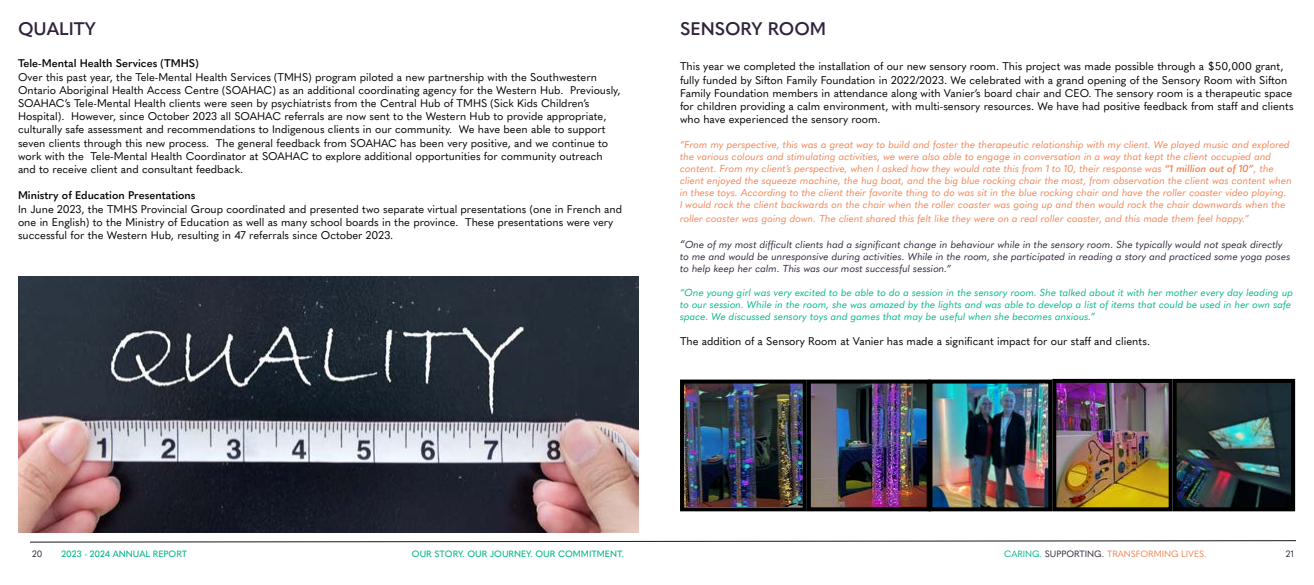
<style>
.page{position:relative;width:1314px;height:585px;background:#fff}
.page>*{position:absolute;margin:0;border:0;box-sizing:border-box;transform-origin:0 0}
.t1{font:600 18px "Quasimoda";color:#2f223a}
.t2{font:11px/13.2px "Quasimoda";color:#000}
.t3{font:600 11px "Quasimoda";color:#000}
.t4{font:italic 10px/12px "Quasimoda";color:#f28352}
.t5{font:italic 10px/12px "Quasimoda";color:#00b58a}
.t6{font:italic 10px/12px "Quasimoda";color:#2f223a}
.t7{font:500 9px "Quasimoda";color:#00b58a}
.t8{font:9px "Quasimoda";color:#f28352}
.t9{font:9px "Quasimoda";color:#2f223a}
.s1{font-weight:600}
.s2{font-size:11px}
.s3{color:#00b58a}
.s4{color:#2f223a}
</style>
<div class="page">
<svg style="left:30px;top:540px;width:1266px;height:3px"></svg>
<img style="left:18px;top:277px;width:621px;height:255px">
<img style="left:685px;top:385px;width:117px;height:121px">
<div style="left:680px;top:380px;width:127px;height:131px;border:4px solid #000"></div>
<img style="left:812px;top:385px;width:235px;height:121px">
<div style="left:807px;top:380px;width:124px;height:131px;border:4px solid #000"></div>
<div style="left:928px;top:380px;width:124px;height:131px;border:4px solid #000"></div>
<img style="left:1057px;top:384px;width:111px;height:122px">
<div style="left:1052px;top:379px;width:121px;height:132px;border:4px solid #000"></div>
<img style="left:1178px;top:384px;width:112px;height:122px">
<div style="left:1173px;top:379px;width:122px;height:132px;border:4px solid #000"></div>
<h1 class="t1" style="left:18px;top:15px;width:79px">QUALITY</h1>
<h1 class="t1" style="left:680px;top:15px;width:148px">SENSORY ROOM</h1>
<p class="t3" style="left:18px;top:55px;width:183px">Tele-Mental Health Services (TMHS)</p>
<p class="t2" style="left:18px;top:69px;width:604px">Over this past year, the Tele-Mental Health Services (TMHS) program piloted a new partnership with the Southwestern Ontario Aboriginal Health Access Centre (SOAHAC) as an additional coordinating agency for the Western Hub. Previously, SOAHAC’s Tele-Mental Health clients were seen by psychiatrists from the Central Hub of TMHS (Sick Kids Children’s Hospital). However, since October 2023 all SOAHAC referrals are now sent to the Western Hub to provide appropriate, culturally safe assessment and recommendations to Indigenous clients in our community. We have been able to support seven clients through this new process. The general feedback from SOAHAC has been very positive, and we continue to work with the Tele-Mental Health Coordinator at SOAHAC to explore additional opportunities for community outreach and to receive client and consultant feedback.</p>
<p class="t3" style="left:18px;top:187px;width:179px">Ministry of Education Presentations</p>
<p class="t2" style="left:18px;top:201px;width:606px">In June 2023, the TMHS Provincial Group coordinated and presented two separate virtual presentations (one in French and one in English) to the Ministry of Education as well as many school boards in the province. These presentations were very successful for the Western Hub, resulting in 47 referrals since October 2023.</p>
<p class="t2" style="left:680px;top:59px;width:615px">This year we completed the installation of our new sensory room. This project was made possible through a $50,000 grant, fully funded by Sifton Family Foundation in 2022/2023. We celebrated with a grand opening of the Sensory Room with Sifton Family Foundation members in attendance along with Vanier’s board chair and CEO. The sensory room is a therapeutic space for children providing a calm environment, with multi-sensory resources. We have had positive feedback from staff and clients who have experienced the sensory room.</p>
<p class="t4" style="left:680px;top:138px;width:614px">“From my perspective, this was a great way to build and foster the therapeutic relationship with my client. We played music and explored the various colours and stimulating activities, we were also able to engage in conversation in a way that kept the client occupied and content. From my client’s perspective, when I asked how they would rate this from 1 to 10, their response was <span class="s1">“1 million out of 10”</span>, the client enjoyed the squeeze machine, the hug boat, and the big blue rocking chair the most, from observation the client was content when in these toys. According to the client their favorite thing to do was sit in the blue rocking chair and have the roller coaster video playing.<br>I would rock the client backwards on the chair when the roller coaster was going up and then would rock the chair downwards when the</p>
<p class="t4" style="left:680px;top:211px;width:571px">roller coaster was going down. The client shared this felt like they were on a real roller coaster, and this made them feel happy.”</p>
<p class="t6" style="left:680px;top:238px;width:612px"><span class="s2">“</span>One of my most difficult clients had a significant change in behaviour while in the sensory room. She typically would not speak directly to me and would be unresponsive during activities. While in the room, she participated in reading a story and practiced some yoga poses to help keep her calm. This was our most successful session.”</p>
<p class="t5" style="left:680px;top:286px;width:615px">“One young girl was very excited to be able to do a session in the sensory room. She talked about it with her mother every day leading up to our session. While in the room, she was amazed by the lights and was able to develop a list of items that could be used in her own safe space. We discussed sensory toys and games that may be useful when she becomes anxious.”</p>
<p class="t2" style="left:680px;top:334px;width:472px">The addition of a Sensory Room at Vanier has made a significant impact for our staff and clients.</p>
<p class="t9" style="left:32px;top:547px;width:12px">20</p>
<p class="t7" style="left:61px;top:547px;width:127px">2023 - 2024 ANNUAL REPORT</p>
<p class="t7" style="left:412px;top:547px;width:213px">OUR STORY. OUR JOURNEY. OUR COMMITMENT.</p>
<p class="t8" style="left:1004px;top:547px;width:204px"><span class="s3">CARING.</span> <span class="s4">SUPPORTING.</span> TRANSFORMING LIVES.</p>
<p class="t9" style="left:1286px;top:547px;width:10px">21</p>
</div>
